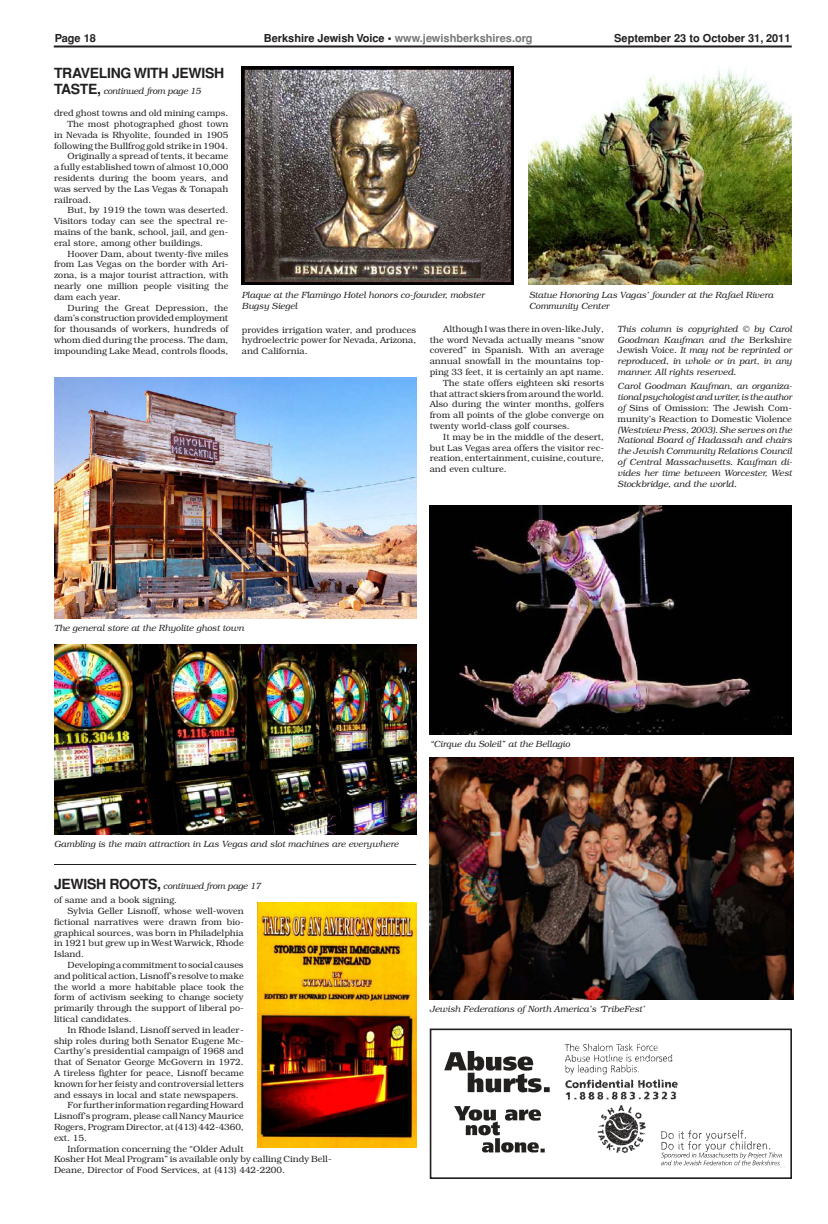
<style>
.page{position:relative;width:828px;height:1224px;background:#fff}
.page>*{position:absolute;margin:0;border:0;box-sizing:border-box;transform-origin:0 0}
.t1{font:700 14px "Helvetica";letter-spacing:-.02em;color:#221f1f}
.t2{font:700 11px "Helvetica";color:#221f1f}
.t3{font:300 9px/10.8px "Bookman";color:#221f1f;text-align:justify}
.t4{font:italic 300 9px/10.8px "Bookman";color:#221f1f;text-align:justify}
.t5{font:italic 300 9px "Bookman";letter-spacing:-.02em;color:#221f1f}
.s1{color:#76787a}
.s2{font-family:"Helvetica";font-weight:700;font-style:normal;font-size:14px}
.s3{font-style:normal}
</style>
<div class="page">
<hr style="left:54px;top:45px;width:738px;height:2px;background:#221f1f">
<img style="left:528px;top:69px;width:264px;height:216px">
<img style="left:242px;top:67px;width:272px;height:218px">
<img style="left:54px;top:378px;width:362px;height:241px">
<img style="left:54px;top:645px;width:362px;height:189px">
<img style="left:430px;top:757px;width:363px;height:243px">
<hr style="left:54px;top:864px;width:362px;height:1px;background:#221f1f">
<img style="left:257px;top:902px;width:159px;height:245px">
<img style="left:430px;top:505px;width:362px;height:230px">
<div style="left:430px;top:1029px;width:362px;height:150px;border:2px solid #221f1f"></div>
<img style="left:444px;top:1051px;width:106px;height:102px">
<img style="left:564px;top:1043px;width:114px;height:110px">
<img style="left:654px;top:1125px;width:128px;height:43px">
<p class="t2" style="left:55px;top:34px;width:46px">Page 18฀</p>
<p class="t2" style="left:261px;top:32px;width:273px">฀Berkshire฀Jewish฀Voice฀•฀<span class="s1">www.jewishberkshires.org</span></p>
<p class="t2" style="left:614px;top:34px;width:178px">September 23 to October 31, 2011</p>
<h1 class="t1" style="left:54px;top:67px;width:172px">TRAVELING WITH JEWISH</h1>
<p class="t5" style="left:54px;top:88px;width:149px"><span class="s2">TASTE,</span> continued from page 15</p>
<p class="t3" style="left:54px;top:109px;width:176px">dred ghost towns and old mining camps.</p>
<p class="t3" style="left:68px;top:119px;width:162px">The most photographed ghost town</p>
<p class="t3" style="left:54px;top:130px;width:176px">in Nevada is Rhyolite, founded in 1905</p>
<p class="t3" style="left:54px;top:141px;width:176px">following the Bullfrog gold strike in 1904.</p>
<p class="t3" style="left:68px;top:152px;width:162px">Originally a spread of tents, it became</p>
<p class="t3" style="left:54px;top:163px;width:176px">a fully established town of almost 10,000</p>
<p class="t3" style="left:54px;top:173px;width:176px">residents during the boom years, and</p>
<p class="t3" style="left:54px;top:184px;width:176px">was served by the Las Vegas &amp; Tonapah</p>
<p class="t3" style="left:54px;top:195px;width:39px">railroad.</p>
<p class="t3" style="left:68px;top:206px;width:162px">But, by 1919 the town was deserted.</p>
<p class="t3" style="left:54px;top:217px;width:176px">Visitors today can see the spectral re-</p>
<p class="t3" style="left:54px;top:227px;width:176px">mains of the bank, school, jail, and gen-</p>
<p class="t3" style="left:54px;top:238px;width:151px">eral store, among other buildings.</p>
<p class="t3" style="left:68px;top:249px;width:162px">Hoover Dam, about twenty-five miles</p>
<p class="t3" style="left:54px;top:260px;width:176px">from Las Vegas on the border with Ari-</p>
<p class="t3" style="left:54px;top:271px;width:176px">zona, is a major tourist attraction, with</p>
<p class="t3" style="left:54px;top:281px;width:176px">nearly one million people visiting the</p>
<p class="t3" style="left:54px;top:292px;width:68px">dam each year.</p>
<p class="t3" style="left:68px;top:303px;width:162px">During the Great Depression, the</p>
<p class="t3" style="left:54px;top:314px;width:176px">dam’s construction provided employment</p>
<p class="t3" style="left:54px;top:325px;width:176px">for thousands of workers, hundreds of</p>
<p class="t3" style="left:54px;top:335px;width:176px">whom died during the process. The dam,</p>
<p class="t3" style="left:54px;top:346px;width:176px">impounding Lake Mead, controls floods,</p>
<p class="t4" style="left:242px;top:290px;width:244px">Plaque at the Flamingo Hotel honors co-founder, mobster<br>Bugsy Siegel</p>
<p class="t4" style="left:529px;top:290px;width:246px">Statue Honoring Las Vagas’ founder at the Rafael Rivera<br>Community Center</p>
<p class="t3" style="left:242px;top:325px;width:176px">provides irrigation water, and produces hydroelectric power for Nevada, Arizona, and California.</p>
<p class="t3" style="left:443px;top:324px;width:162px">Although I was there in oven-like July,</p>
<p class="t3" style="left:430px;top:335px;width:176px">the word Nevada actually means “snow</p>
<p class="t3" style="left:430px;top:346px;width:176px">covered” in Spanish. With an average</p>
<p class="t3" style="left:430px;top:357px;width:176px">annual snowfall in the mountains top-</p>
<p class="t3" style="left:430px;top:367px;width:176px">ping 33 feet, it is certainly an apt name.</p>
<p class="t3" style="left:443px;top:378px;width:162px">The state offers eighteen ski resorts</p>
<p class="t3" style="left:430px;top:389px;width:176px">that attract skiers from around the world.</p>
<p class="t3" style="left:430px;top:400px;width:176px">Also during the winter months, golfers</p>
<p class="t3" style="left:430px;top:411px;width:176px">from all points of the globe converge on</p>
<p class="t3" style="left:430px;top:421px;width:142px">twenty world-class golf courses.</p>
<p class="t3" style="left:443px;top:432px;width:162px">It may be in the middle of the desert,</p>
<p class="t3" style="left:430px;top:443px;width:176px">but Las Vegas area offers the visitor rec-</p>
<p class="t3" style="left:430px;top:454px;width:176px">reation, entertainment, cuisine, couture,</p>
<p class="t3" style="left:430px;top:465px;width:79px">and even culture.</p>
<p class="t4" style="left:618px;top:324px;width:176px">This column is copyrighted © by Carol Goodman Kaufman and the <span class="s3">Berkshire Jewish Voice</span>. It may not be reprinted or reproduced, in whole or in part, in any manner. All rights reserved.</p>
<p class="t4" style="left:618px;top:382px;width:176px">Carol Goodman Kaufman, an organiza&shy;tional psychologist and writer, is the author of <span class="s3">Sins of Omission: The Jewish Com&shy;munity’s Reaction to Domestic Violence</span></p>
<p class="t4" style="left:618px;top:425px;width:176px">(Westview Press, 2003). She serves on the National Board of Hadassah and chairs the Jewish Community Relations Council of Central Massachusetts. Kaufman di&shy;vides her time between Worcester, West Stockbridge, and the world.</p>
<p class="t4" style="left:54px;top:623px;width:191px">The general store at the Rhyolite ghost town</p>
<p class="t4" style="left:430px;top:739px;width:142px">“Cirque du Soleil” at the Bellagio</p>
<p class="t4" style="left:54px;top:839px;width:346px">Gambling is the main attraction in Las Vegas and slot machines are everywhere</p>
<p class="t5" style="left:54px;top:882px;width:209px"><span class="s2">JEWISH ROOTS,</span> continued from page 17</p>
<p class="t3" style="left:54px;top:896px;width:125px">of same and a book signing.</p>
<p class="t3" style="left:68px;top:906px;width:178px">Sylvia Geller Lisnoff, whose well-woven</p>
<p class="t3" style="left:54px;top:917px;width:191px">fictional narratives were drawn from bio-</p>
<p class="t3" style="left:54px;top:928px;width:191px">graphical sources, was born in Philadelphia</p>
<p class="t3" style="left:54px;top:939px;width:191px">in 1921 but grew up in West Warwick, Rhode</p>
<p class="t3" style="left:54px;top:950px;width:32px">Island.</p>
<p class="t3" style="left:68px;top:960px;width:178px">Developing a commitment to social causes</p>
<p class="t3" style="left:54px;top:971px;width:191px">and political action, Lisnoff’s resolve to make</p>
<p class="t3" style="left:54px;top:982px;width:191px">the world a more habitable place took the</p>
<p class="t3" style="left:54px;top:993px;width:191px">form of activism seeking to change society</p>
<p class="t3" style="left:54px;top:1004px;width:191px">primarily through the support of liberal po-</p>
<p class="t3" style="left:54px;top:1014px;width:79px">litical candidates.</p>
<p class="t3" style="left:68px;top:1025px;width:178px">In Rhode Island, Lisnoff served in leader-</p>
<p class="t3" style="left:54px;top:1036px;width:191px">ship roles during both Senator Eugene Mc-</p>
<p class="t3" style="left:54px;top:1047px;width:191px">Carthy’s presidential campaign of 1968 and</p>
<p class="t3" style="left:54px;top:1058px;width:191px">that of Senator George McGovern in 1972.</p>
<p class="t3" style="left:54px;top:1068px;width:191px">A tireless fighter for peace, Lisnoff became</p>
<p class="t3" style="left:54px;top:1079px;width:191px">known for her feisty and controversial letters</p>
<p class="t3" style="left:54px;top:1090px;width:186px">and essays in local and state newspapers.</p>
<p class="t3" style="left:68px;top:1101px;width:178px">For further information regarding Howard</p>
<p class="t3" style="left:54px;top:1112px;width:191px">Lisnoff’s program, please call Nancy Maurice</p>
<p class="t3" style="left:54px;top:1122px;width:191px">Rogers, Program Director, at (413) 442-4360,</p>
<p class="t3" style="left:54px;top:1133px;width:34px">ext. 15.</p>
<p class="t3" style="left:68px;top:1144px;width:178px">Information concerning the “Older Adult</p>
<p class="t3" style="left:54px;top:1155px;width:279px">Kosher Hot Meal Program” is available only by calling Cindy Bell-</p>
<p class="t3" style="left:54px;top:1166px;width:233px">Deane, Director of Food Services, at (413) 442-2200.</p>
<p class="t4" style="left:430px;top:1004px;width:217px">Jewish Federations of North America’s ‘TribeFest’</p>
</div>
